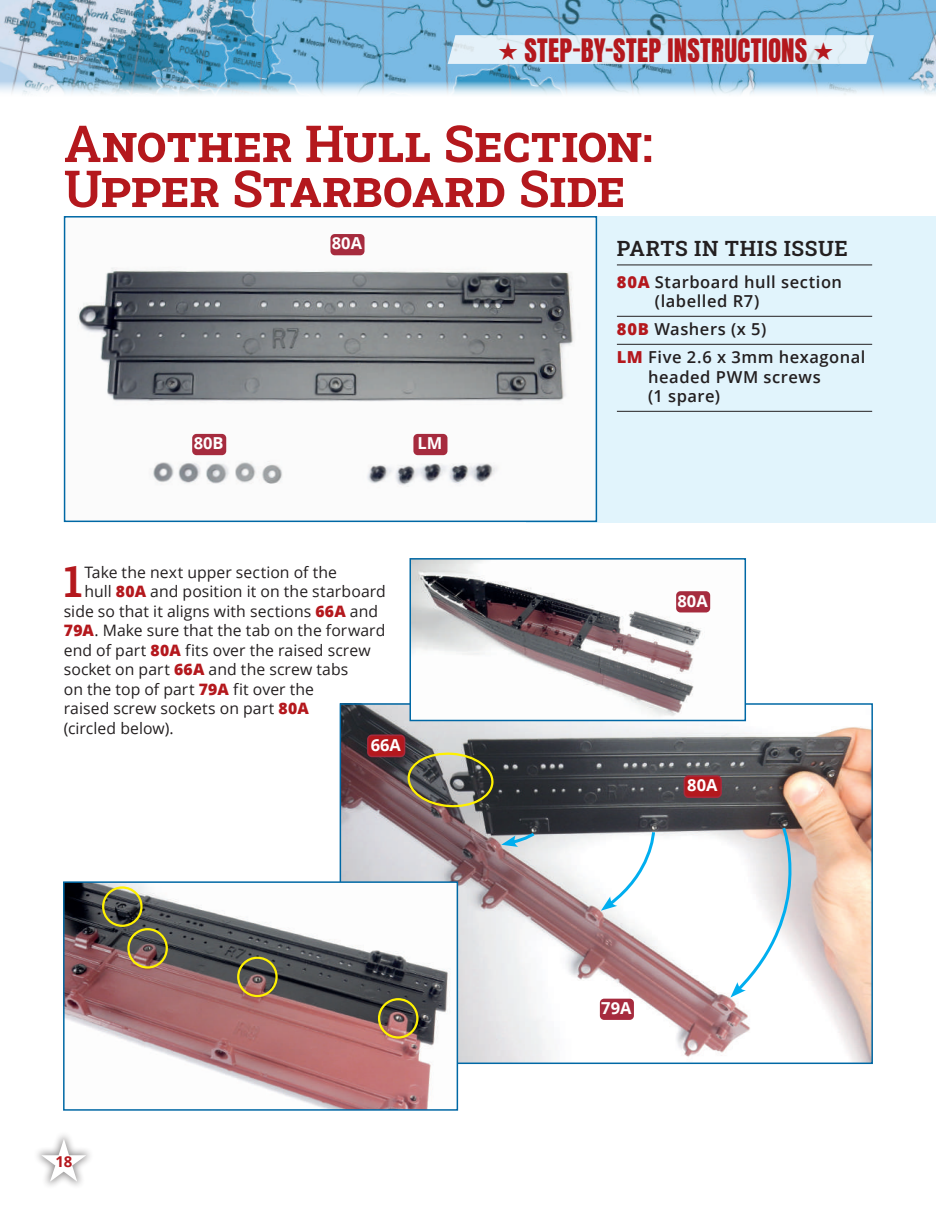
<style>
.page{position:relative;width:936px;height:1212px;background:#fff}
.page>*{position:absolute;margin:0;border:0;box-sizing:border-box;transform-origin:0 0}
.t1{font:600 51px/45px "Roboto Slab";letter-spacing:-.01em;color:#b4181d}
.t2{font:600 43.2px "Roboto Slab";color:#b4181d}
.t3{font:27px "Anton";letter-spacing:.01em;color:#b4181d}
.t4{font:600 21px "Roboto Slab";letter-spacing:.025em;color:#231f20}
.t5{font:600 16.5px/19.5px "Open Sans";letter-spacing:.03em;color:#231f20}
.t6{font:700 16.5px "Open Sans";color:#fff}
.t7{font:15.75px "Open Sans";letter-spacing:.005em;color:#231f20}
.t8{font:700 15px "Open Sans";color:#b4181d}
.s1{font-weight:800;color:#b4181d}
.s2{color:#fff}
</style>
<div class="page">
<div style="left:33px;top:1130px;width:62px;height:60px;background:#231f20;opacity:.5"></div>
<img style="left:0;top:0;width:935px;height:95px">
<svg style="left:447px;top:35px;width:426px;height:29px;background:#dfedf6"></svg>
<div style="left:526px;top:216px;width:409px;height:306px;background:#e1f4fc"></div>
<hr style="left:617px;top:265px;width:255px;height:1px;background:#231f20">
<hr style="left:617px;top:316px;width:255px;height:1px;background:#231f20">
<hr style="left:617px;top:344px;width:255px;height:1px;background:#231f20">
<hr style="left:617px;top:411px;width:255px;height:1px;background:#231f20">
<img style="left:78px;top:219px;width:516px;height:300px">
<div style="left:64px;top:216px;width:533px;height:306px;border:2px solid #0068a5"></div>
<div style="left:330px;top:234px;width:34px;height:21px;background:#a62b3e;border-radius:4px"></div>
<div style="left:192px;top:434px;width:34px;height:21px;background:#a62b3e;border-radius:4px"></div>
<div style="left:413px;top:434px;width:34px;height:21px;background:#a62b3e;border-radius:4px"></div>
<img style="left:342px;top:706px;width:527px;height:355px">
<img style="left:66px;top:884px;width:389px;height:224px">
<div style="left:63px;top:881px;width:395px;height:230px;border:2px solid #0068a5"></div>
<div style="left:600px;top:999px;width:34px;height:21px;background:#a62b3e;border-radius:4px"></div>
<div style="left:684px;top:776px;width:37px;height:21px;background:#b4181d;border-radius:4px"></div>
<div style="left:683px;top:775px;width:38px;height:23px;border:2px solid #a62b3e;border-radius:4px"></div>
<div style="left:368px;top:735px;width:36px;height:21px;background:#b4181d;border-radius:4px"></div>
<div style="left:367px;top:734px;width:38px;height:23px;border:2px solid #a62b3e;border-radius:4px"></div>
<div style="left:378px;top:998px;width:40px;height:40px;border:2px solid #fff101;border-radius:50%"></div>
<div style="left:237px;top:956px;width:41px;height:41px;border:2px solid #fff101;border-radius:50%"></div>
<div style="left:102px;top:886px;width:41px;height:41px;border:2px solid #fff101;border-radius:50%"></div>
<div style="left:127px;top:928px;width:41px;height:40px;border:2px solid #fff101;border-radius:50%"></div>
<svg style="left:405px;top:750px;width:90px;height:58px;background:#716f5c"></svg>
<svg style="left:601px;top:829px;width:55px;height:82px"></svg>
<svg style="left:501px;top:831px;width:35px;height:16px"></svg>
<svg style="left:730px;top:825px;width:85px;height:172px"></svg>
<img style="left:412px;top:561px;width:331px;height:157px">
<div style="left:409px;top:558px;width:337px;height:163px;border:2px solid #0068a5"></div>
<div style="left:676px;top:591px;width:34px;height:21px;background:#a62b3e;border-radius:4px"></div>
<h3 class="t3" style="left:498px;top:36px;width:337px">• STEP-BY-STEP INSTRUCTIONS •</h3>
<h1 class="t1" style="left:64px;top:120px;width:590px">Another Hull Section:<br>Upper Starboard Side</h1>
<h3 class="t4" style="left:617px;top:234px;width:233px">PARTS IN THIS ISSUE</h3>
<p class="t5" style="left:655px;top:272px;width:189px;text-indent:-38px"><span class="s1">80A</span> Starboard hull section (labelled R7)</p>
<p class="t5" style="left:617px;top:315px;width:250px;line-height:28px"><span class="s1">80B</span> Washers (x 5)<br><span class="s1">LM</span> Five 2.6 x 3mm hexagonal</p>
<p class="t5" style="left:648px;top:367px;width:174px">headed PWM screws (1 spare)</p>
<p class="t6" style="left:332px;top:232px;width:32px">80A</p>
<p class="t6" style="left:194px;top:432px;width:31px">80B</p>
<p class="t6" style="left:417px;top:432px;width:26px">LM</p>
<h2 class="t2" style="left:64px;top:552px;width:20px">1</h2>
<p class="t7" style="left:84px;top:561px;width:254px">Take the next upper section of the</p>
<p class="t7" style="left:84px;top:581px;width:303px">hull <span class="s1">80A</span> and position it on the starboard</p>
<p class="t7" style="left:64px;top:600px;width:316px">side so that it aligns with sections <span class="s1">66A</span> and</p>
<p class="t7" style="left:64px;top:620px;width:323px"><span class="s1">79A</span>. Make sure that the tab on the forward</p>
<p class="t7" style="left:64px;top:639px;width:308px">end of part <span class="s1">80A</span> fits over the raised screw</p>
<p class="t7" style="left:64px;top:659px;width:286px">socket on part <span class="s1">66A</span> and the screw tabs</p>
<p class="t7" style="left:64px;top:678px;width:252px">on the top of part <span class="s1">79A</span> fit over the</p>
<p class="t7" style="left:64px;top:698px;width:246px">raised screw sockets on part <span class="s1">80A</span></p>
<p class="t7" style="left:64px;top:717px;width:111px">(circled below).</p>
<p class="t8" style="left:39px;top:1151px;width:50px"><span class="s2">•</span>1 8</p>
<p class="t6" style="left:370px;top:733px;width:32px">66A</p>
<p class="t6" style="left:677px;top:589px;width:32px">80A</p>
<p class="t6" style="left:687px;top:774px;width:32px">80A</p>
<p class="t6" style="left:601px;top:996px;width:32px">79A</p>
</div>
